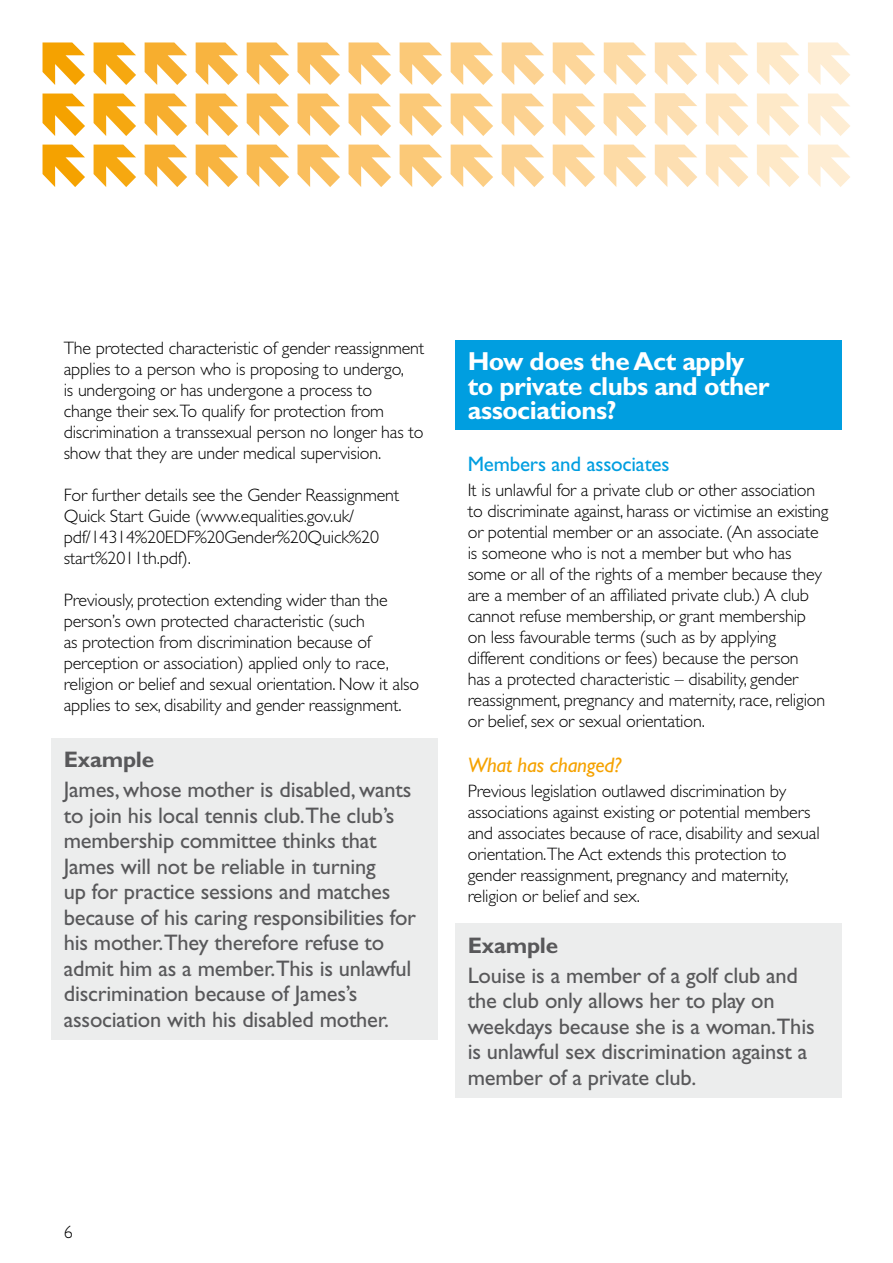
<style>
.page{position:relative;width:893px;height:1263px;background:#fff}
.page>*{position:absolute;margin:0;border:0;box-sizing:border-box;transform-origin:0 0}
.t1{font:700 26.1px/24.3px "Gill Sans";letter-spacing:-.02em;color:#fff}
.t2{font:22.5px/25.5px "Gill Sans";letter-spacing:-.01em;color:#58585a}
.t3{font:700 22.5px "Gill Sans";letter-spacing:-.01em;color:#58585a}
.t4{font:21px "Gill Sans";letter-spacing:-.01em;color:#009ee0}
.t5{font:italic 21px "Gill Sans";letter-spacing:-.01em;color:#f5a200}
.t6{font:300 18px/21px "Gill Sans";letter-spacing:-.01em;color:#000}
</style>
<div class="page">
<svg style="left:297px;top:42px;width:43px;height:43px"></svg>
<svg style="left:297px;top:94px;width:43px;height:42px"></svg>
<svg style="left:297px;top:145px;width:43px;height:42px"></svg>
<svg style="left:349px;top:42px;width:42px;height:43px"></svg>
<svg style="left:349px;top:94px;width:42px;height:42px"></svg>
<svg style="left:349px;top:145px;width:42px;height:42px"></svg>
<svg style="left:400px;top:42px;width:42px;height:43px"></svg>
<svg style="left:400px;top:94px;width:42px;height:42px"></svg>
<svg style="left:400px;top:145px;width:42px;height:42px"></svg>
<svg style="left:451px;top:42px;width:42px;height:43px"></svg>
<svg style="left:451px;top:94px;width:42px;height:42px"></svg>
<svg style="left:451px;top:145px;width:42px;height:42px"></svg>
<svg style="left:502px;top:42px;width:42px;height:43px"></svg>
<svg style="left:502px;top:94px;width:42px;height:42px"></svg>
<svg style="left:502px;top:145px;width:42px;height:42px"></svg>
<svg style="left:553px;top:42px;width:42px;height:43px"></svg>
<svg style="left:553px;top:94px;width:42px;height:42px"></svg>
<svg style="left:553px;top:145px;width:42px;height:42px"></svg>
<svg style="left:604px;top:42px;width:42px;height:43px"></svg>
<svg style="left:604px;top:145px;width:42px;height:42px"></svg>
<svg style="left:655px;top:42px;width:42px;height:43px"></svg>
<svg style="left:655px;top:145px;width:42px;height:42px"></svg>
<svg style="left:706px;top:42px;width:42px;height:43px"></svg>
<svg style="left:706px;top:94px;width:42px;height:42px"></svg>
<svg style="left:706px;top:145px;width:42px;height:42px"></svg>
<svg style="left:757px;top:42px;width:42px;height:43px"></svg>
<svg style="left:757px;top:94px;width:42px;height:42px"></svg>
<svg style="left:757px;top:145px;width:42px;height:42px"></svg>
<svg style="left:808px;top:42px;width:42px;height:43px"></svg>
<svg style="left:808px;top:94px;width:42px;height:42px"></svg>
<svg style="left:808px;top:145px;width:42px;height:42px"></svg>
<svg style="left:43px;top:42px;width:42px;height:43px"></svg>
<svg style="left:43px;top:94px;width:42px;height:42px"></svg>
<svg style="left:43px;top:145px;width:42px;height:42px"></svg>
<svg style="left:94px;top:42px;width:42px;height:43px"></svg>
<svg style="left:94px;top:94px;width:42px;height:42px"></svg>
<svg style="left:94px;top:145px;width:42px;height:42px"></svg>
<svg style="left:145px;top:42px;width:42px;height:43px"></svg>
<svg style="left:145px;top:94px;width:42px;height:42px"></svg>
<svg style="left:145px;top:145px;width:42px;height:42px"></svg>
<svg style="left:196px;top:42px;width:42px;height:43px"></svg>
<svg style="left:196px;top:94px;width:42px;height:42px"></svg>
<svg style="left:196px;top:145px;width:42px;height:42px"></svg>
<svg style="left:247px;top:42px;width:42px;height:43px"></svg>
<svg style="left:247px;top:94px;width:42px;height:42px"></svg>
<svg style="left:247px;top:145px;width:42px;height:42px"></svg>
<svg style="left:604px;top:94px;width:42px;height:42px"></svg>
<svg style="left:655px;top:93px;width:42px;height:43px"></svg>
<div style="left:455px;top:340px;width:387px;height:89px;background:#009ee0"></div>
<div style="left:455px;top:923px;width:387px;height:174px;background:#eceded"></div>
<div style="left:51px;top:738px;width:387px;height:302px;background:#eceded"></div>
<p class="t6" style="left:64px;top:337px;width:362px">The protected characteristic of gender reassignment applies to a person who is proposing to undergo,<br>is undergoing or has undergone a process to change their sex.To qualify for protection from discrimination a transsexual person no longer has to show that they are under medical supervision.</p>
<p class="t6" style="left:64px;top:484px;width:337px">For further details see the Gender Reassignment Quick Start Guide (www.equalities.gov.uk/ pdf/14314%20EDF%20Gender%20Quick%20 start%2011th.pdf).</p>
<p class="t6" style="left:64px;top:589px;width:357px">Previously, protection extending wider than the person’s own protected characteristic (such<br>as protection from discrimination because of perception or association) applied only to race, religion or belief and sexual orientation. Now it also applies to sex, disability and gender reassignment.</p>
<h4 class="t3" style="left:64px;top:746px;width:92px">Example</h4>
<p class="t2" style="left:64px;top:777px;width:354px">James, whose mother is disabled, wants to join his local tennis club.The club’s membership committee thinks that James will not be reliable in turning<br>up for practice sessions and matches because of his caring responsibilities for his mother.They therefore refuse to admit him as a member.This is unlawful discrimination because of James’s association with his disabled mother.</p>
<h3 class="t1" style="left:468px;top:349px;width:303px">How does the Act apply to private clubs and other associations?</h3>
<h4 class="t4" style="left:468px;top:451px;width:203px">Members and associates</h4>
<p class="t6" style="left:468px;top:479px;width:362px">It is unlawful for a private club or other association to discriminate against, harass or victimise an existing or potential member or an associate. (An associate is someone who is not a member but who has some or all of the rights of a member because they are a member of an affiliated private club.) A club cannot refuse membership, or grant membership on less favourable terms (such as by applying different conditions or fees) because the person<br>has a protected characteristic – disability, gender reassignment, pregnancy and maternity, race, religion or belief, sex or sexual orientation.</p>
<h5 class="t5" style="left:468px;top:753px;width:155px">What has changed?</h5>
<p class="t6" style="left:468px;top:781px;width:354px">Previous legislation outlawed discrimination by associations against existing or potential members and associates because of race, disability and sexual orientation.The Act extends this protection to gender reassignment, pregnancy and maternity, religion or belief and sex.</p>
<h4 class="t3" style="left:468px;top:932px;width:92px">Example</h4>
<p class="t2" style="left:468px;top:962px;width:348px">Louise is a member of a golf club and the club only allows her to play on weekdays because she is a woman.This is unlawful sex discrimination against a member of a private club.</p>
<p class="t6" style="left:64px;top:1222px;width:10px">6</p>
</div>
